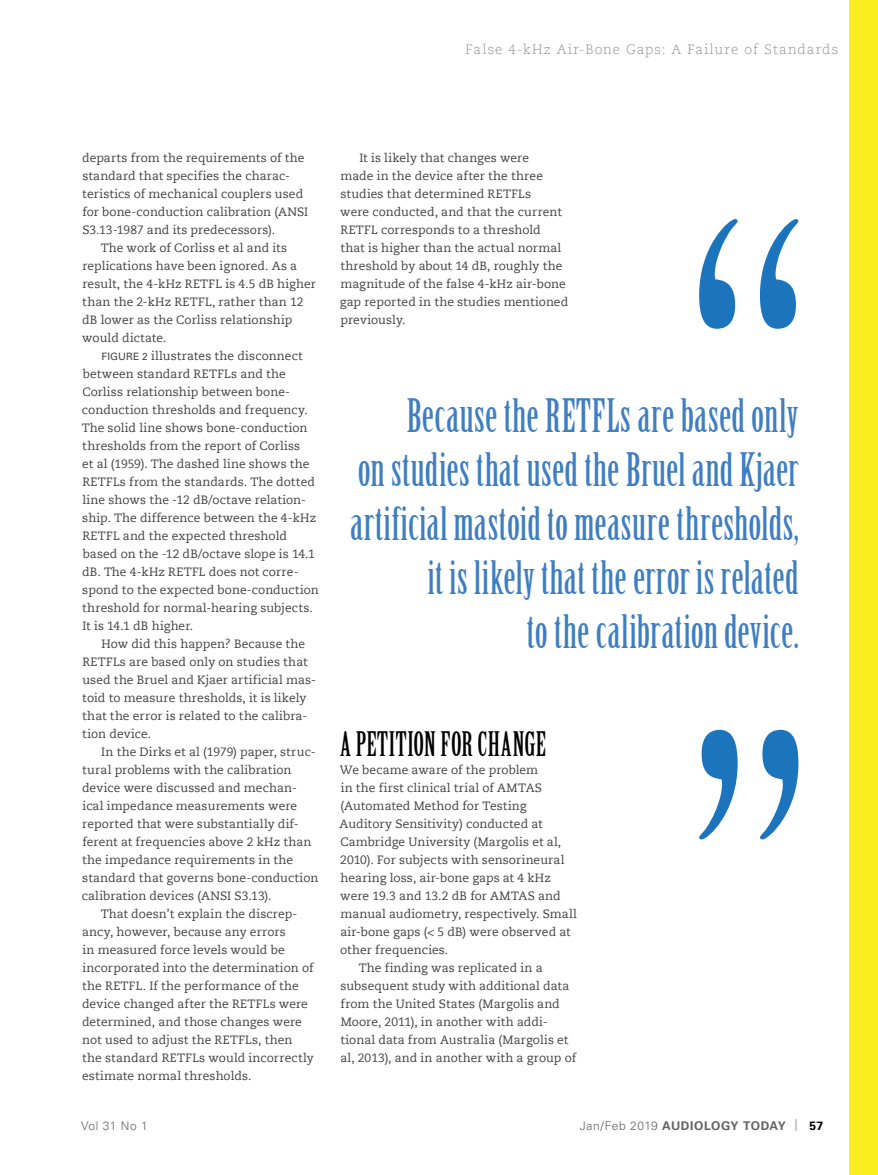
<style>
.page{position:relative;width:878px;height:1175px;background:#fff}
.page>*{position:absolute;margin:0;border:0;box-sizing:border-box;transform-origin:0 0}
.t1{font:45px/54px "Birch Std";letter-spacing:.01em;color:#3e7ec1;text-align:right}
.t2{font:33px "Birch Std";letter-spacing:.015em;color:#000}
.t3{font:300 13.5px "Caecilia Com 45";letter-spacing:.08em;color:#939598}
.t4{font:12px/18px "Caecilia Com 55 Roman";letter-spacing:.01em;color:#414042}
.t5{font:700 12px "Univers LT Std";letter-spacing:.035em;color:#636466}
.t6{font:300 12px "Univers LT Std";letter-spacing:.035em;color:#636466}
.s1{font-family:"Univers LT Std";font-size:10.2px}
.s2{font-weight:300}
.s3{color:#bcbec0}
.s4{color:#000}
</style>
<div class="page">
<div style="left:849px;top:0;width:29px;height:1174px;background:#fbee1e"></div>
<svg style="left:699px;top:219px;width:99px;height:110px"></svg>
<svg style="left:699px;top:730px;width:99px;height:109px"></svg>
<p class="t3" style="left:465px;top:40px;width:374px">False 4-kHz Air-Bone Gaps: A Failure of Standards</p>
<p class="t4" style="left:82px;top:149px;width:224px">departs from the requirements of the</p>
<p class="t4" style="left:82px;top:167px;width:209px">standard that specifies the charac-</p>
<p class="t4" style="left:82px;top:185px;width:222px">teristics of mechanical couplers used</p>
<p class="t4" style="left:82px;top:203px;width:227px">for bone-conduction calibration (ANSI</p>
<p class="t4" style="left:82px;top:221px;width:194px">S3.13-1987 and its predecessors).</p>
<p class="t4" style="left:101px;top:239px;width:188px">The work of Corliss et al and its</p>
<p class="t4" style="left:82px;top:257px;width:216px">replications have been ignored. As a</p>
<p class="t4" style="left:82px;top:275px;width:235px">result, the 4-kHz RETFL is 4.5 dB higher</p>
<p class="t4" style="left:82px;top:293px;width:223px">than the 2-kHz RETFL, rather than 12</p>
<p class="t4" style="left:82px;top:311px;width:212px">dB lower as the Corliss relationship</p>
<p class="t4" style="left:82px;top:329px;width:86px">would dictate.</p>
<p class="t4" style="left:101px;top:347px;width:203px"><span class="s1">FIGURE 2</span> illustrates the disconnect</p>
<p class="t4" style="left:83px;top:365px;width:205px">between standard RETFLs and the</p>
<p class="t4" style="left:82px;top:383px;width:209px">Corliss relationship between bone-</p>
<p class="t4" style="left:82px;top:401px;width:227px">conduction thresholds and frequency.</p>
<p class="t4" style="left:82px;top:419px;width:227px">The solid line shows bone-conduction</p>
<p class="t4" style="left:82px;top:437px;width:219px">thresholds from the report of Corliss</p>
<p class="t4" style="left:82px;top:455px;width:229px">et al (1959). The dashed line shows the</p>
<p class="t4" style="left:82px;top:473px;width:234px">RETFLs from the standards. The dotted</p>
<p class="t4" style="left:82px;top:491px;width:225px">line shows the -12 dB/octave relation-</p>
<p class="t4" style="left:82px;top:509px;width:235px">ship. The difference between the 4-kHz</p>
<p class="t4" style="left:82px;top:527px;width:206px">RETFL and the expected threshold</p>
<p class="t4" style="left:83px;top:545px;width:233px">based on the -12 dB/octave slope is 14.1</p>
<p class="t4" style="left:82px;top:563px;width:218px">dB. The 4-kHz RETFL does not corre-</p>
<p class="t4" style="left:82px;top:581px;width:238px">spond to the expected bone-conduction</p>
<p class="t4" style="left:82px;top:599px;width:232px">threshold for normal-hearing subjects.</p>
<p class="t4" style="left:82px;top:617px;width:112px">It is 14.1 dB higher.</p>
<p class="t4" style="left:101px;top:635px;width:205px">How did this happen? Because the</p>
<p class="t4" style="left:82px;top:653px;width:227px">RETFLs are based only on studies that</p>
<p class="t4" style="left:82px;top:671px;width:235px">used the Bruel and Kjaer artificial mas-</p>
<p class="t4" style="left:82px;top:689px;width:226px">toid to measure thresholds, it is likely</p>
<p class="t4" style="left:82px;top:707px;width:226px">that the error is related to the calibra-</p>
<p class="t4" style="left:82px;top:725px;width:70px">tion device.</p>
<p class="t4" style="left:101px;top:743px;width:216px">In the Dirks et al (1979) paper, struc-</p>
<p class="t4" style="left:82px;top:761px;width:211px">tural problems with the calibration</p>
<p class="t4" style="left:82px;top:779px;width:216px">device were discussed and mechan-</p>
<p class="t4" style="left:83px;top:797px;width:216px">ical impedance measurements were</p>
<p class="t4" style="left:82px;top:815px;width:218px">reported that were substantially dif-</p>
<p class="t4" style="left:82px;top:833px;width:231px">ferent at frequencies above 2 kHz than</p>
<p class="t4" style="left:82px;top:851px;width:212px">the impedance requirements in the</p>
<p class="t4" style="left:82px;top:869px;width:238px">standard that governs bone-conduction</p>
<p class="t4" style="left:82px;top:887px;width:191px">calibration devices (ANSI S3.13).</p>
<p class="t4" style="left:101px;top:905px;width:198px">That doesn’t explain the discrep-</p>
<p class="t4" style="left:82px;top:923px;width:205px">ancy, however, because any errors</p>
<p class="t4" style="left:83px;top:941px;width:204px">in measured force levels would be</p>
<p class="t4" style="left:83px;top:959px;width:232px">incorporated into the determination of</p>
<p class="t4" style="left:82px;top:977px;width:218px">the RETFL. If the performance of the</p>
<p class="t4" style="left:82px;top:995px;width:227px">device changed after the RETFLs were</p>
<p class="t4" style="left:82px;top:1013px;width:221px">determined, and those changes were</p>
<p class="t4" style="left:82px;top:1031px;width:212px">not used to adjust the RETFLs, then</p>
<p class="t4" style="left:82px;top:1049px;width:233px">the standard RETFLs would incorrectly</p>
<p class="t4" style="left:82px;top:1067px;width:171px">estimate normal thresholds.</p>
<p class="t4" style="left:340px;top:149px;width:230px;text-indent:19px">It is likely that changes were<br>made in the device after the three studies that determined RETFLs<br>were conducted, and that the current<br>RETFL corresponds to a threshold<br>that is higher than the actual normal threshold by about 14 dB, roughly the magnitude of the false 4-kHz air-bone gap reported in the studies mentioned previously.</p>
<h1 class="t1" style="left:350px;top:390px;width:450px">Because the RETFLs are based only<br>on studies that used the Bruel and Kjaer artificial mastoid to measure thresholds, it is likely that the error is related<br>to the calibration device.</h1>
<h2 class="t2" style="left:340px;top:725px;width:207px">A PETITION FOR CHANGE</h2>
<p class="t4" style="left:340px;top:761px;width:200px">We became aware of the problem</p>
<p class="t4" style="left:341px;top:779px;width:203px">in the first clinical trial of AMTAS</p>
<p class="t4" style="left:340px;top:797px;width:188px">(Automated Method for Testing</p>
<p class="t4" style="left:339px;top:815px;width:205px">Auditory Sensitivity) conducted at</p>
<p class="t4" style="left:340px;top:833px;width:222px">Cambridge University (Margolis et al,</p>
<p class="t4" style="left:340px;top:851px;width:226px">2010). For subjects with sensorineural</p>
<p class="t4" style="left:340px;top:869px;width:212px">hearing loss, air-bone gaps at 4 kHz</p>
<p class="t4" style="left:340px;top:887px;width:222px">were 19.3 and 13.2 dB for AMTAS and</p>
<p class="t4" style="left:340px;top:905px;width:238px">manual audiometry, respectively. Small</p>
<p class="t4" style="left:340px;top:923px;width:232px">air-bone gaps (&lt; 5 dB) were observed at</p>
<p class="t4" style="left:340px;top:941px;width:110px">other frequencies.</p>
<p class="t4" style="left:359px;top:959px;width:185px">The finding was replicated in a</p>
<p class="t4" style="left:340px;top:977px;width:230px">subsequent study with additional data</p>
<p class="t4" style="left:340px;top:995px;width:221px">from the United States (Margolis and</p>
<p class="t4" style="left:340px;top:1013px;width:208px">Moore, 2011), in another with addi-</p>
<p class="t4" style="left:340px;top:1031px;width:229px">tional data from Australia (Margolis et</p>
<p class="t4" style="left:340px;top:1049px;width:237px">al, 2013), and in another with a group of</p>
<p class="t6" style="left:81px;top:1118px;width:68px">Vol 31 No 1</p>
<p class="t5" style="left:580px;top:1118px;width:245px"><span class="s2">Jan/Feb 2019</span> AUDIOLOGY TODAY <span class="s3">|</span> <span class="s4">57</span></p>
</div>
